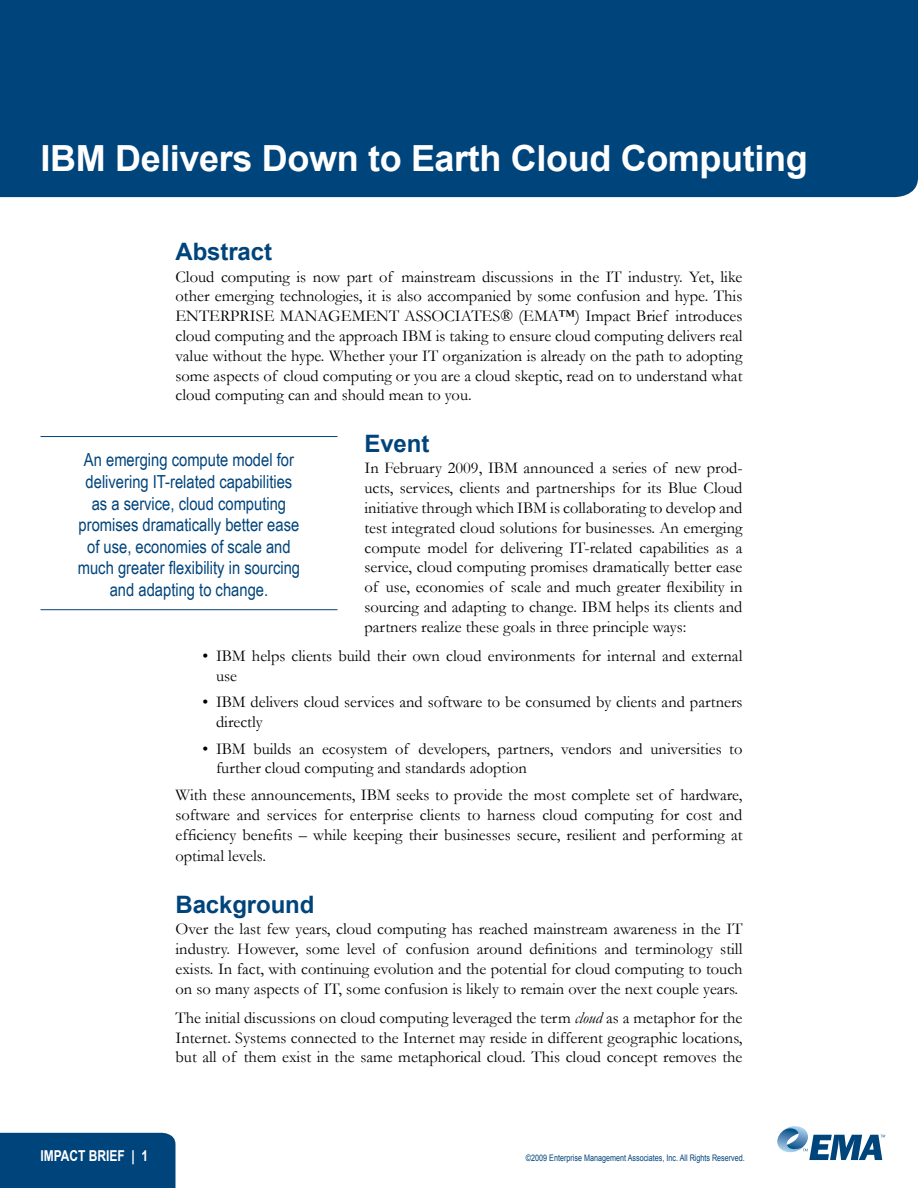
<style>
.page{position:relative;width:918px;height:1188px;background:#fff}
.page>*{position:absolute;margin:0;border:0;box-sizing:border-box;transform-origin:0 0}
.Headline{font:700 36px "Arial";letter-spacing:-.01em;color:#fff}
.Heading_1{font:700 24px "Arial";letter-spacing:-.005em;color:#00447c}
.Pull_quote{font:18px/21.6px "Arial Narrow";color:#00447c;text-align:center}
.Bullet_1{font:16.5px/19.8px "Garamond";color:#000;text-align:justify}
.Page_footer{font:700 15px "Arial";color:#fff;scale:.8 1}
.Copyright_info{font:9px "Arial";color:#00447c;scale:.8 1}
.s1{font-style:italic}
</style>
<div class="page">
<div style="left:0;top:0;width:918px;height:197px;background:#00447c"></div>
<svg style="left:777px;top:1126px;width:108px;height:34px"></svg>
<hr style="left:40px;top:436px;width:298px;height:1px;background:#00447c">
<hr style="left:40px;top:609px;width:298px;height:1px;background:#00447c">
<div style="left:0;top:1133px;width:176px;height:55px;background:#00447c"></div>
<p class="Headline" style="left:40px;top:135px;width:769px">IBM Delivers Down to Earth Cloud Computing</p>
<p class="Heading_1" style="left:176px;top:236px;width:98px">Abstract</p>
<p class="Bullet_1" style="left:176px;top:266px;width:569px">Cloud computing is now part of mainstream discussions in the IT industry. Yet, like other emerging technologies, it is also accompanied by some confusion and hype. This ENTERPRISE MANAGEMENT ASSOCIATES® (EMA™) Impact Brief introduces cloud computing and the approach IBM is taking to ensure cloud computing delivers real value without the hype. Whether your IT organization is already on the path to adopting some aspects of cloud computing or you are a cloud skeptic, read on to understand what cloud computing can and should mean to you.</p>
<p class="Heading_1" style="left:364px;top:428px;width:66px">Event</p>
<p class="Bullet_1" style="left:364px;top:458px;width:380px">In February 2009, IBM announced a series of new prod&shy;ucts, services, clients and partnerships for its Blue Cloud initiative through which IBM is collaborating to develop and test integrated cloud solutions for businesses. An emerging compute model for delivering IT-related capabilities as a service, cloud computing promises dramatically better ease of use, economies of scale and much greater flexibility in sourcing and adapting to change. IBM helps its clients and partners realize these goals in three principle ways:</p>
<p class="Bullet_1" style="left:216px;top:645px;width:528px">IBM helps clients build their own cloud environments for internal and external use</p>
<p class="Bullet_1" style="left:216px;top:692px;width:528px">IBM delivers cloud services and software to be consumed by clients and partners directly</p>
<p class="Bullet_1" style="left:216px;top:738px;width:528px">IBM builds an ecosystem of developers, partners, vendors and universities to further cloud computing and standards adoption</p>
<p class="Bullet_1" style="left:176px;top:785px;width:569px">With these announcements, IBM seeks to provide the most complete set of hardware, software and services for enterprise clients to harness cloud computing for cost and efficiency benefits – while keeping their businesses secure, resilient and performing at</p>
<p class="Bullet_1" style="left:176px;top:846px;width:92px">optimal levels.</p>
<p class="Heading_1" style="left:176px;top:889px;width:140px">Background</p>
<p class="Bullet_1" style="left:176px;top:919px;width:569px">Over the last few years, cloud computing has reached mainstream awareness in the IT industry. However, some level of confusion around definitions and terminology still exists. In fact, with continuing evolution and the potential for cloud computing to touch on so many aspects of IT, some confusion is likely to remain over the next couple years.</p>
<p class="Bullet_1" style="left:176px;top:1007px;width:569px">The initial discussions on cloud computing leveraged the term <span class="s1">cloud</span> as a metaphor for the Internet. Systems connected to the Internet may reside in different geographic locations, but all of them exist in the same metaphorical cloud. This cloud concept removes the</p>
<p class="Pull_quote" style="left:78px;top:449px;width:224px">An emerging compute model for delivering IT-related capabilities as a service, cloud computing promises dramatically better ease of use, economies of scale and much greater flexibility in sourcing and adapting to change.</p>
<p class="Bullet_1" style="left:202px;top:645px;width:7px">•</p>
<p class="Bullet_1" style="left:202px;top:692px;width:7px">•</p>
<p class="Bullet_1" style="left:202px;top:738px;width:7px">•</p>
<p class="Page_footer" style="left:40px;top:1146px;width:120px">IMPACT BRIEF |</p>
<p class="Copyright_info" style="left:526px;top:1152px;width:275px">©2009 Enterprise Management Associates, Inc. All Rights Reserved.</p>
</div>
